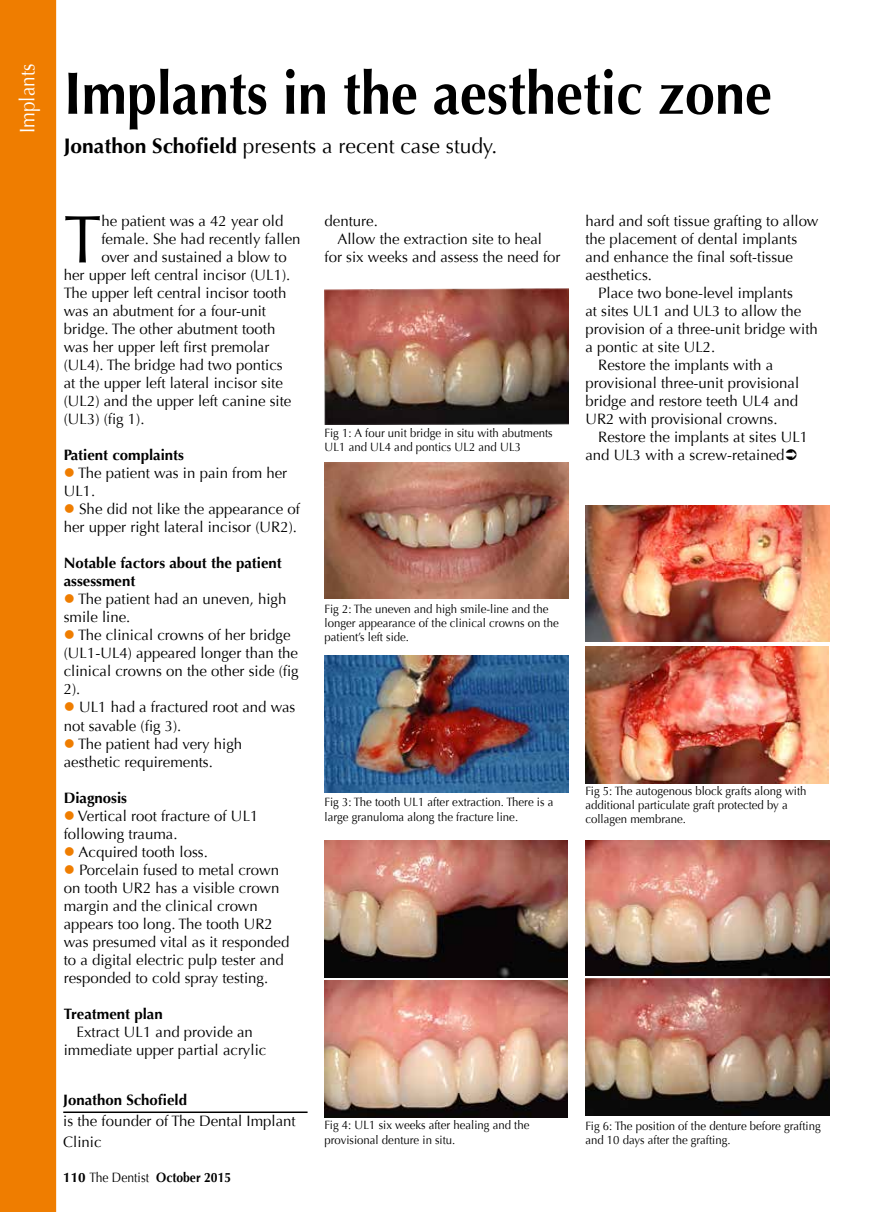
<style>
.page{position:relative;width:893px;height:1212px;background:#fff}
.page>*{position:absolute;margin:0;border:0;box-sizing:border-box;transform-origin:0 0}
.t1{font:67.5px "Optima";color:#000}
.t2{font:700 60px "Optima";color:#000;scale:.9 1}
.t3{font:21px "Optima";color:#000}
.t4{font:21px "Optima";color:#fff;scale:.9 1}
.t5{font:15px/18px "Optima";color:#000}
.t6{font:700 15px/18px "Optima";color:#000}
.t7{font:700 13.5px "Optima";color:#000}
.t8{font:12px/14.2px "Optima";color:#000;scale:.95 1}
.s1{font-weight:700}
.s2{color:#ef7d00}
.s3{font-weight:400}
</style>
<div class="page">
<div style="left:0;top:0;width:56px;height:1212px;background:#ef7d00"></div>
<hr style="left:63px;top:1111px;width:245px;height:2px;background:#000">
<img style="left:325px;top:289px;width:243px;height:136px">
<img style="left:325px;top:462px;width:243px;height:137px">
<img style="left:325px;top:656px;width:243px;height:136px">
<img style="left:324px;top:841px;width:244px;height:136px">
<img style="left:324px;top:980px;width:244px;height:137px">
<img style="left:585px;top:505px;width:244px;height:137px">
<img style="left:585px;top:647px;width:244px;height:136px">
<img style="left:585px;top:841px;width:244px;height:135px">
<img style="left:585px;top:979px;width:244px;height:137px">
<h3 class="t4" style="left:15px;top:133px;width:79px;rotate:-90deg">Implants</h3>
<h2 class="t2" style="left:64px;top:58px;width:788px">Implants in the aesthetic zone</h2>
<h3 class="t3" style="left:64px;top:134px;width:435px"><span class="s1">Jonathon Schofield</span> presents a recent case study.</h3>
<h1 class="t1" style="left:64px;top:200px;width:39px">T</h1>
<p class="t5" style="left:101px;top:212px;width:184px">he patient was a 42 year old</p>
<p class="t5" style="left:101px;top:230px;width:201px">female. She had recently fallen</p>
<p class="t5" style="left:101px;top:248px;width:187px">over and sustained a blow to</p>
<p class="t5" style="left:64px;top:266px;width:228px">her upper left central incisor (UL1).</p>
<p class="t5" style="left:64px;top:284px;width:224px">The upper left central incisor tooth</p>
<p class="t5" style="left:64px;top:302px;width:204px">was an abutment for a four-unit</p>
<p class="t5" style="left:64px;top:320px;width:213px">bridge. The other abutment tooth</p>
<p class="t5" style="left:64px;top:338px;width:207px">was her upper left first premolar</p>
<p class="t5" style="left:64px;top:356px;width:220px">(UL4). The bridge had two pontics</p>
<p class="t5" style="left:64px;top:374px;width:221px">at the upper left lateral incisor site</p>
<p class="t5" style="left:64px;top:392px;width:229px">(UL2) and the upper left canine site</p>
<p class="t5" style="left:64px;top:410px;width:82px">(UL3) (fig 1).</p>
<p class="t6" style="left:64px;top:446px;width:122px">Patient complaints</p>
<p class="t5" style="left:64px;top:464px;width:225px"><span class="s2">●</span> The patient was in pain from her<br>UL1.</p>
<p class="t5" style="left:64px;top:500px;width:238px"><span class="s2">●</span> She did not like the appearance of her upper right lateral incisor (UR2).</p>
<p class="t6" style="left:64px;top:554px;width:220px">Notable factors about the patient assessment</p>
<p class="t5" style="left:64px;top:590px;width:224px"><span class="s2">●</span> The patient had an uneven, high smile line.</p>
<p class="t5" style="left:64px;top:626px;width:236px"><span class="s2">●</span> The clinical crowns of her bridge (UL1-UL4) appeared longer than the clinical crowns on the other side (fig<br>2).</p>
<p class="t5" style="left:64px;top:698px;width:233px"><span class="s2">●</span> UL1 had a fractured root and was not savable (fig 3).</p>
<p class="t5" style="left:64px;top:734px;width:180px"><span class="s2">●</span> The patient had very high aesthetic requirements.</p>
<p class="t6" style="left:64px;top:788px;width:65px">Diagnosis</p>
<p class="t5" style="left:64px;top:806px;width:196px"><span class="s2">●</span> Vertical root fracture of UL1 following trauma.</p>
<p class="t5" style="left:64px;top:842px;width:146px"><span class="s2">●</span> Acquired tooth loss.</p>
<p class="t5" style="left:64px;top:860px;width:227px"><span class="s2">●</span> Porcelain fused to metal crown on tooth UR2 has a visible crown margin and the clinical crown appears too long. The tooth UR2 was presumed vital as it responded to a digital electric pulp tester and responded to cold spray testing.</p>
<p class="t6" style="left:64px;top:1004px;width:100px">Treatment plan</p>
<p class="t5" style="left:64px;top:1022px;width:204px;text-align:center">Extract UL1 and provide an immediate upper partial acrylic</p>
<p class="t6" style="left:63px;top:1091px;width:125px">Jonathon Schofield</p>
<p class="t5" style="left:63px;top:1111px;width:234px;line-height:21px">is the founder of The Dental Implant<br>Clinic</p>
<p class="t7" style="left:63px;top:1170px;width:169px">110 <span class="s3">The Dentist</span> October 2015</p>
<p class="t5" style="left:325px;top:212px;width:55px">denture.</p>
<p class="t5" style="left:337px;top:230px;width:206px">Allow the extraction site to heal</p>
<p class="t5" style="left:325px;top:248px;width:237px">for six weeks and assess the need for</p>
<p class="t8" style="left:325px;top:426px;width:242px">Fig 1: A four unit bridge in situ with abutments<br>UL1 and UL4 and pontics UL2 and UL3</p>
<p class="t8" style="left:325px;top:602px;width:248px">Fig 2: The uneven and high smile-line and the longer appearance of the clinical crowns on the patient’s left side.</p>
<p class="t8" style="left:325px;top:795px;width:242px">Fig 3: The tooth UL1 after extraction. There is a large granuloma along the fracture line.</p>
<p class="t8" style="left:324px;top:1118px;width:217px">Fig 4: UL1 six weeks after healing and the provisional denture in situ.</p>
<p class="t5" style="left:585px;top:212px;width:235px">hard and soft tissue grafting to allow</p>
<p class="t5" style="left:585px;top:230px;width:213px">the placement of dental implants</p>
<p class="t5" style="left:585px;top:248px;width:209px">and enhance the final soft-tissue</p>
<p class="t5" style="left:585px;top:266px;width:68px">aesthetics.</p>
<p class="t5" style="left:598px;top:284px;width:196px">Place two bone-level implants</p>
<p class="t5" style="left:585px;top:302px;width:217px">at sites UL1 and UL3 to allow the</p>
<p class="t5" style="left:585px;top:320px;width:234px">provision of a three-unit bridge with</p>
<p class="t5" style="left:585px;top:338px;width:132px">a pontic at site UL2.</p>
<p class="t5" style="left:598px;top:356px;width:177px">Restore the implants with a</p>
<p class="t5" style="left:585px;top:374px;width:215px">provisional three-unit provisional</p>
<p class="t5" style="left:585px;top:392px;width:214px">bridge and restore teeth UL4 and</p>
<p class="t5" style="left:585px;top:410px;width:194px">UR2 with provisional crowns.</p>
<p class="t5" style="left:598px;top:428px;width:212px">Restore the implants at sites UL1</p>
<p class="t5" style="left:585px;top:446px;width:201px">and UL3 with a screw-retained</p>
<p class="t8" style="left:585px;top:784px;width:234px">Fig 5: The autogenous block grafts along with additional particulate graft protected by a collagen membrane.</p>
<p class="t8" style="left:585px;top:1119px;width:249px">Fig 6: The position of the denture before grafting and 10 days after the grafting.</p>
</div>
